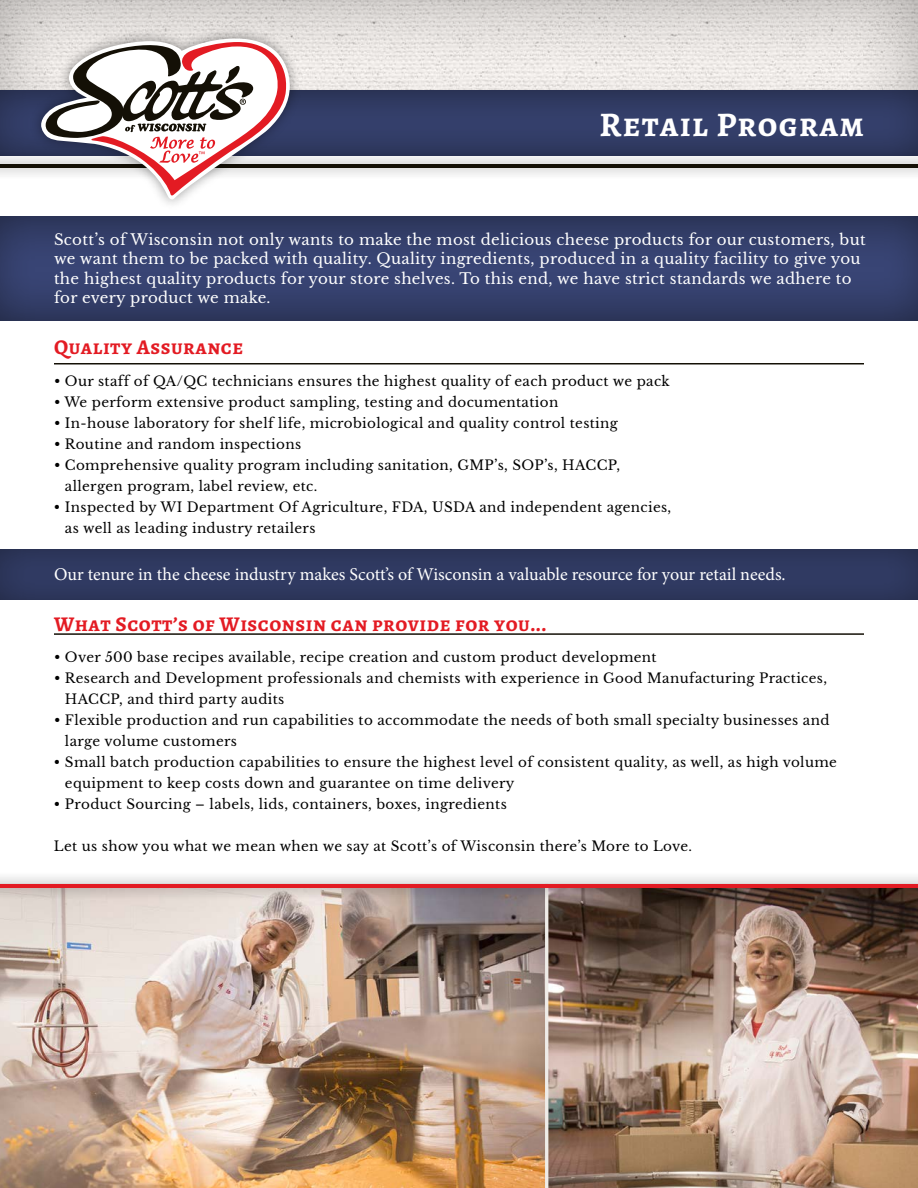
<style>
.page{position:relative;width:918px;height:1188px;background:#fff}
.page>*{position:absolute;margin:0;border:0;box-sizing:border-box;transform-origin:0 0}
.t1{font:700 34.5px "Alegreya SC";letter-spacing:.035em;color:#fff}
.t2{font:700 21px "Alegreya SC";letter-spacing:.025em;color:#e31b23}
.t3{font:18px "Minion Pro";color:#fff}
.t4{font:15px/19.5px "Libre Baskerville";letter-spacing:.02em;color:#fff}
.t5{font:13.5px/21px "Libre Baskerville";letter-spacing:.025em;color:#000}
</style>
<div class="page">
<hr style="left:54px;top:363px;width:810px;height:1px;background:#141006">
<hr style="left:54px;top:633px;width:810px;height:2px;background:#141006">
<img style="left:0;top:900px;width:545px;height:288px">
<img style="left:545px;top:900px;width:373px;height:288px">
<div style="left:0;top:872px;width:918px;height:28px;background:#000;opacity:.45"></div>
<hr style="left:0;top:884px;width:918px;height:4px;background:#e31b23">
<div style="left:0;top:211px;width:918px;height:112px;background:#141006;opacity:.56"></div>
<div style="left:0;top:544px;width:918px;height:58px;background:#141006;opacity:.56"></div>
<div style="left:0;top:0;width:918px;height:145px;background:#000;opacity:.3"></div>
<div style="left:0;top:89px;width:918px;height:69px;background:#141006;opacity:.56"></div>
<div style="left:0;top:151px;width:918px;height:29px;background:#000;opacity:.45"></div>
<hr style="left:0;top:164px;width:918px;height:4px;background:#141006">
<div style="left:30px;top:26px;width:272px;height:185px;background:#000;opacity:.4"></div>
<svg style="left:41px;top:39px;width:249px;height:160px"></svg>
<h1 class="t1" style="left:600px;top:102px;width:266px">Retail Program</h1>
<p class="t4" style="left:54px;top:230px;width:813px">Scott’s of Wisconsin not only wants to make the most delicious cheese products for our customers, but we want them to be packed with quality. Quality ingredients, produced in a quality facility to give you the highest quality products for your store shelves. To this end, we have strict standards we adhere to for every product we make.</p>
<h2 class="t2" style="left:54px;top:334px;width:191px">Quality Assurance</h2>
<p class="t5" style="left:54px;top:370px;width:617px">• Our staff of QA/QC technicians ensures the highest quality of each product we pack</p>
<p class="t5" style="left:54px;top:391px;width:506px">• We perform extensive product sampling, testing and documentation</p>
<p class="t5" style="left:54px;top:412px;width:565px">• In-house laboratory for shelf life, microbiological and quality control testing</p>
<p class="t5" style="left:54px;top:433px;width:249px">• Routine and random inspections</p>
<p class="t5" style="left:65px;top:454px;width:557px;text-indent:-11px">• Comprehensive quality program including sanitation, GMP’s, SOP’s, HACCP, allergen program, label review, etc.</p>
<p class="t5" style="left:65px;top:496px;width:608px;text-indent:-11px">• Inspected by WI Department Of Agriculture, FDA, USDA and independent agencies, as well as leading industry retailers</p>
<h3 class="t3" style="left:54px;top:562px;width:733px">Our tenure in the cheese industry makes Scott’s of Wisconsin a valuable resource for your retail needs.</h3>
<h2 class="t2" style="left:54px;top:610px;width:494px">What Scott’s of Wisconsin can provide for you...</h2>
<p class="t5" style="left:54px;top:647px;width:604px">• Over 500 base recipes available, recipe creation and custom product development</p>
<p class="t5" style="left:65px;top:668px;width:764px;text-indent:-11px">• Research and Development professionals and chemists with experience in Good Manufacturing Practices,<br>HACCP, and third party audits</p>
<p class="t5" style="left:65px;top:710px;width:766px;text-indent:-11px">• Flexible production and run capabilities to accommodate the needs of both small specialty businesses and large volume customers</p>
<p class="t5" style="left:65px;top:752px;width:773px;text-indent:-11px">• Small batch production capabilities to ensure the highest level of consistent quality, as well, as high volume equipment to keep costs down and guarantee on time delivery</p>
<p class="t5" style="left:54px;top:794px;width:454px">• Product Sourcing – labels, lids, containers, boxes, ingredients</p>
<p class="t5" style="left:54px;top:836px;width:640px">Let us show you what we mean when we say at Scott’s of Wisconsin there’s More to Love.</p>
</div>
